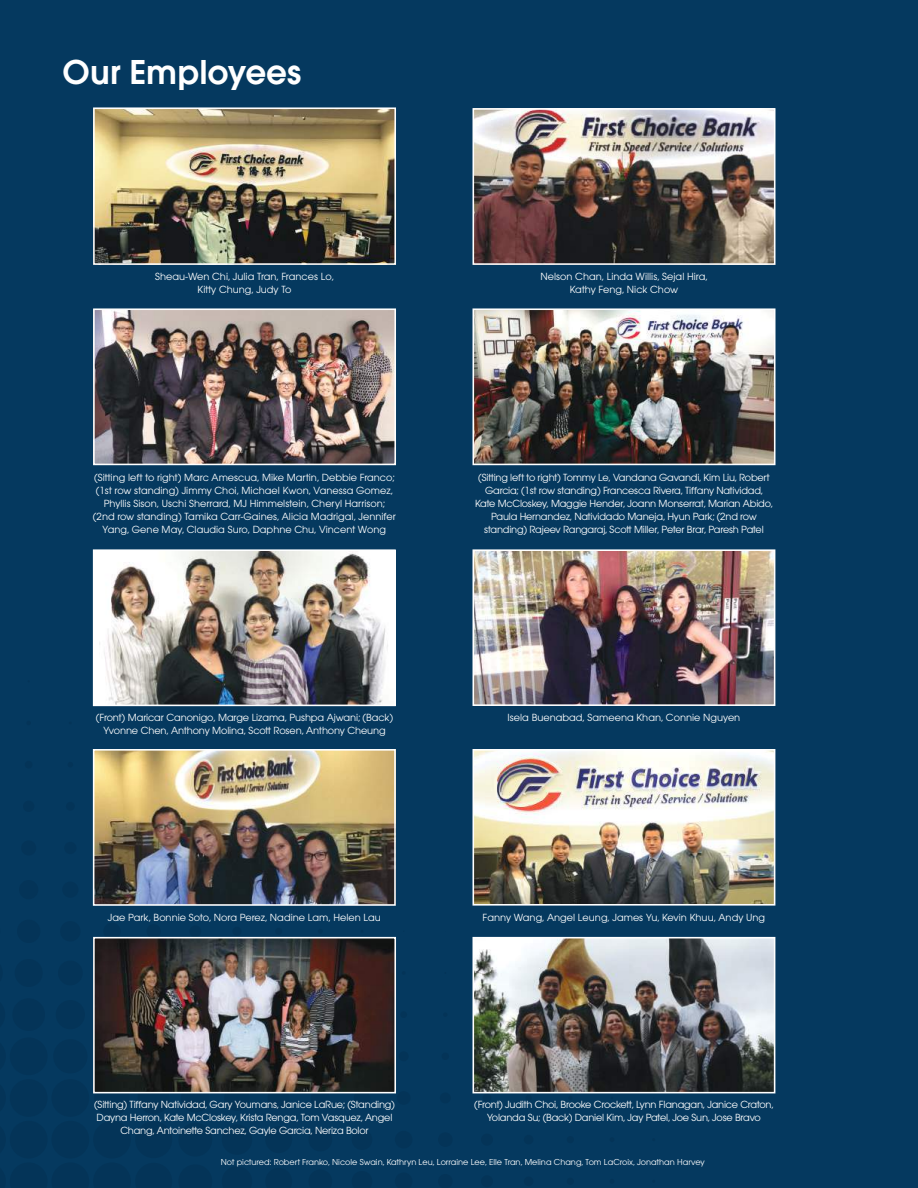
<style>
.page{position:relative;width:918px;height:1188px;background:#05395f}
.page>*{position:absolute;margin:0;border:0;box-sizing:border-box;transform-origin:0 0}
.t1{font:600 36px "Avant Garde Gothic Itc T";color:#fff}
.t2{font:10.8px/12.9px "Avant Garde Gothic Itc T";letter-spacing:-.02em;color:#fff;text-align:center}
.t3{font:10.8px/12.9px "Avant Garde Gothic Itc T";color:#fff;text-align:center}
.t4{font:9px "Avant Garde Gothic Itc T";color:#fff}
</style>
<div class="page">
<hr style="left:917px;top:10px;width:1px;height:1178px;background:#d0cfd0">
<svg style="left:917px;top:10px;width:1px;height:631px"></svg>
<div style="left:15px;top:959px;width:28px;height:28px;background:#043458;border-radius:50%"></div>
<div style="left:17px;top:920px;width:23px;height:23px;background:#043458;border-radius:50%"></div>
<div style="left:19px;top:880px;width:19px;height:19px;background:#043458;border-radius:50%"></div>
<div style="left:21px;top:840px;width:15px;height:15px;background:#043458;border-radius:50%"></div>
<div style="left:23px;top:801px;width:11px;height:11px;background:#043458;border-radius:50%"></div>
<div style="left:25px;top:761px;width:8px;height:7px;background:#043458;border-radius:50%"></div>
<div style="left:58px;top:961px;width:25px;height:24px;background:#043458;border-radius:50%"></div>
<div style="left:60px;top:921px;width:21px;height:20px;background:#043458;border-radius:50%"></div>
<div style="left:62px;top:882px;width:16px;height:16px;background:#043458;border-radius:50%"></div>
<div style="left:64px;top:842px;width:12px;height:12px;background:#043458;border-radius:50%"></div>
<div style="left:66px;top:802px;width:9px;height:9px;background:#043458;border-radius:50%"></div>
<svg style="left:103px;top:923px;width:18px;height:17px"></svg>
<div style="left:135px;top:1121px;width:37px;height:37px;background:#043458;border-radius:50%"></div>
<div style="left:138px;top:1082px;width:32px;height:32px;background:#043458;border-radius:50%"></div>
<div style="left:178px;top:1123px;width:34px;height:34px;background:#043458;border-radius:50%"></div>
<svg style="left:181px;top:1084px;width:29px;height:28px"></svg>
<div style="left:189px;top:925px;width:12px;height:12px;background:#043458;border-radius:50%"></div>
<div style="left:222px;top:1125px;width:30px;height:30px;background:#043458;border-radius:50%"></div>
<svg style="left:224px;top:1085px;width:26px;height:26px"></svg>
<div style="left:233px;top:927px;width:9px;height:9px;background:#043458;border-radius:50%"></div>
<div style="left:265px;top:1126px;width:27px;height:27px;background:#043458;border-radius:50%"></div>
<svg style="left:268px;top:1087px;width:22px;height:22px"></svg>
<div style="left:275px;top:928px;width:7px;height:7px;background:#043458;border-radius:50%"></div>
<div style="left:309px;top:1128px;width:23px;height:23px;background:#043458;border-radius:50%"></div>
<svg style="left:311px;top:1088px;width:19px;height:20px"></svg>
<div style="left:352px;top:1129px;width:20px;height:21px;background:#043458;border-radius:50%"></div>
<svg style="left:354px;top:1090px;width:16px;height:16px"></svg>
<div style="left:395px;top:1131px;width:17px;height:17px;background:#043458;border-radius:50%"></div>
<div style="left:397px;top:1091px;width:13px;height:14px;background:#043458;border-radius:50%"></div>
<div style="left:399px;top:1051px;width:10px;height:10px;background:#043458;border-radius:50%"></div>
<div style="left:400px;top:1011px;width:7px;height:7px;background:#043458;border-radius:50%"></div>
<div style="left:438px;top:1174px;width:15px;height:14px;background:#043458;border-radius:50%"></div>
<div style="left:438px;top:1132px;width:15px;height:15px;background:#043458;border-radius:50%"></div>
<div style="left:440px;top:1093px;width:11px;height:10px;background:#043458;border-radius:50%"></div>
<div style="left:442px;top:1053px;width:7px;height:7px;background:#043458;border-radius:50%"></div>
<div style="left:481px;top:1175px;width:12px;height:12px;background:#043458;border-radius:50%"></div>
<div style="left:481px;top:1134px;width:12px;height:12px;background:#043458;border-radius:50%"></div>
<div style="left:483px;top:1094px;width:8px;height:8px;background:#043458;border-radius:50%"></div>
<div style="left:524px;top:1177px;width:9px;height:9px;background:#043458;border-radius:50%"></div>
<div style="left:524px;top:1135px;width:9px;height:9px;background:#043458;border-radius:50%"></div>
<div style="left:567px;top:1178px;width:7px;height:7px;background:#043458;border-radius:50%"></div>
<div style="left:567px;top:1136px;width:7px;height:7px;background:#043458;border-radius:50%"></div>
<img style="left:96px;top:311px;width:297px;height:151px">
<div style="left:93px;top:308px;width:303px;height:157px;border:2px solid #fff"></div>
<img style="left:96px;top:752px;width:297px;height:151px">
<div style="left:93px;top:749px;width:303px;height:157px;border:2px solid #fff"></div>
<img style="left:96px;top:552px;width:297px;height:151px">
<div style="left:93px;top:549px;width:303px;height:157px;border:2px solid #fff"></div>
<img style="left:476px;top:111px;width:297px;height:151px">
<div style="left:473px;top:108px;width:303px;height:157px;border:2px solid #fff"></div>
<img style="left:476px;top:311px;width:297px;height:151px">
<div style="left:473px;top:308px;width:303px;height:157px;border:2px solid #fff"></div>
<img style="left:96px;top:110px;width:297px;height:152px">
<div style="left:93px;top:107px;width:303px;height:158px;border:2px solid #fff"></div>
<img style="left:476px;top:552px;width:296px;height:151px">
<div style="left:473px;top:549px;width:302px;height:157px;border:2px solid #fff"></div>
<img style="left:476px;top:940px;width:296px;height:150px">
<div style="left:473px;top:937px;width:302px;height:156px;border:2px solid #fff"></div>
<img style="left:476px;top:752px;width:296px;height:151px">
<div style="left:473px;top:749px;width:302px;height:157px;border:2px solid #fff"></div>
<img style="left:96px;top:940px;width:297px;height:150px">
<div style="left:93px;top:937px;width:303px;height:156px;border:2px solid #fff"></div>
<h1 class="t1" style="left:63px;top:51px;width:241px">Our Employees</h1>
<p class="t3" style="left:155px;top:270px;width:180px">Sheau-Wen Chi, Julia Tran, Frances Lo,<br>Kitty Chung, Judy To</p>
<p class="t3" style="left:93px;top:471px;width:304px">(Sitting left to right) Marc Amescua, Mike Martin, Debbie Franco; (1st row standing) Jimmy Choi, Michael Kwon, Vanessa Gomez, Phyllis Sison, Uschi Sherrard, MJ Himmelstein, Cheryl Harrison; (2nd row standing) Tamika Carr-Gaines, Alicia Madrigal, Jennifer Yang, Gene May, Claudia Suro, Daphne Chu, Vincent Wong</p>
<p class="t3" style="left:540px;top:270px;width:169px">Nelson Chan, Linda Willis, Sejal Hira,<br>Kathy Feng, Nick Chow</p>
<p class="t2" style="left:475px;top:471px;width:299px">(Sitting left to right) Tommy Le, Vandana Gavandi, Kim Liu, Robert Garcia; (1st row standing) Francesca Rivera, Tiffany Natividad, Kate McCloskey, Maggie Hender, Joann Monserrat, Marian Abido, Paula Hernandez, Natividado Maneja, Hyun Park; (2nd row standing) Rajeev Rangaraj, Scott Miller, Peter Brar, Paresh Patel</p>
<p class="t2" style="left:96px;top:711px;width:299px">(Front) Maricar Canonigo, Marge Lizama, Pushpa Ajwani; (Back)<br>Yvonne Chen, Anthony Molina, Scott Rosen, Anthony Cheung</p>
<p class="t3" style="left:508px;top:711px;width:234px">Isela Buenabad, Sameena Khan, Connie Nguyen</p>
<p class="t3" style="left:108px;top:910px;width:274px">Jae Park, Bonnie Soto, Nora Perez, Nadine Lam, Helen Lau</p>
<p class="t2" style="left:94px;top:1098px;width:302px">(Sitting) Tiffany Natividad, Gary Youmans, Janice LaRue; (Standing)<br>Dayna Herron, Kate McCloskey, Krista Renga, Tom Vasquez, Angel<br>Chang, Antoinette Sanchez, Gayle Garcia, Neriza Bolor</p>
<p class="t3" style="left:483px;top:910px;width:284px">Fanny Wang, Angel Leung, James Yu, Kevin Khuu, Andy Ung</p>
<p class="t2" style="left:474px;top:1098px;width:301px">(Front) Judith Choi, Brooke Crockett, Lynn Flanagan, Janice Craton,<br>Yolanda Su; (Back) Daniel Kim, Jay Patel, Joe Sun, Jose Bravo</p>
<p class="t4" style="left:221px;top:1157px;width:485px">Not pictured: Robert Franko, Nicole Swain, Kathryn Leu, Lorraine Lee, Elle Tran, Melina Chang, Tom LaCroix, Jonathan Harvey</p>
</div>
